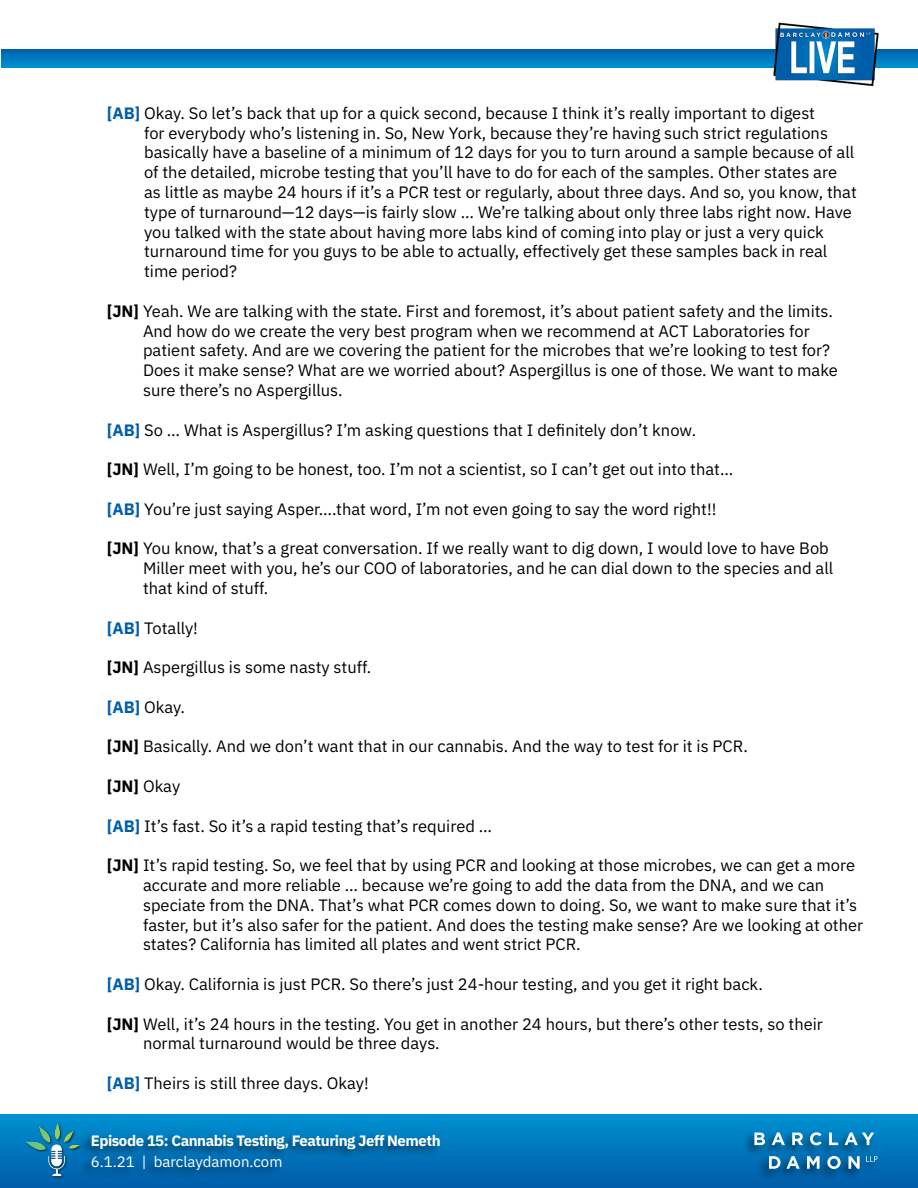
<style>
.page{position:relative;width:918px;height:1188px;background:#fff}
.page>*{position:absolute;margin:0;border:0;box-sizing:border-box;transform-origin:0 0}
.t1{font:16.5px/19.8px "IBM Plex Sans";color:#000}
.t2{font:700 16.5px "IBM Plex Sans";color:#000}
.t3{font:700 15px "IBM Plex Sans";letter-spacing:-.03em;color:#fff}
.t4{font:15px "IBM Plex Sans";color:#fff}
.s1{font-weight:700;color:#005daa}
.s2{font-weight:700}
.s3{font-weight:400}
</style>
<div class="page">
<svg style="left:2px;top:49px;width:916px;height:19px;background:#0078be"></svg>
<img style="left:771px;top:22px;width:110px;height:65px">
<div style="left:0;top:1114px;width:918px;height:74px;background:linear-gradient(to bottom,#0091d1,#005ca9)"></div>
<img style="left:24px;top:1121px;width:60px;height:59px">
<div style="left:80px;top:1132px;width:362px;height:50px;background:#000;opacity:.55"></div>
<div style="left:742px;top:1130px;width:138px;height:51px;background:#000;opacity:.55"></div>
<svg style="left:866px;top:1156px;width:11px;height:6px"></svg>
<svg style="left:754px;top:1133px;width:11px;height:12px"></svg>
<svg style="left:772px;top:1132px;width:13px;height:13px"></svg>
<svg style="left:792px;top:1133px;width:11px;height:12px"></svg>
<svg style="left:810px;top:1132px;width:12px;height:13px"></svg>
<svg style="left:829px;top:1133px;width:9px;height:12px"></svg>
<svg style="left:845px;top:1132px;width:29px;height:13px"></svg>
<svg style="left:769px;top:1156px;width:31px;height:13px"></svg>
<svg style="left:807px;top:1156px;width:13px;height:13px"></svg>
<svg style="left:827px;top:1156px;width:14px;height:13px"></svg>
<svg style="left:848px;top:1156px;width:12px;height:13px"></svg>
<p class="t1" style="left:144px;top:102px;width:714px;text-indent:-37px"><span class="s1">[AB]</span> Okay. So let’s back that up for a quick second, because I think it’s really important to digest<br>for everybody who’s listening in. So, New York, because they’re having such strict regulations basically have a baseline of a minimum of 12 days for you to turn around a sample because of all of the detailed, microbe testing that you’ll have to do for each of the samples. Other states are as little as maybe 24 hours if it’s a PCR test or regularly, about three days. And so, you know, that type of turnaround—12 days—is fairly slow … We’re talking about only three labs right now. Have you talked with the state about having more labs kind of coming into play or just a very quick turnaround time for you guys to be able to actually, effectively get these samples back in real time period?</p>
<p class="t1" style="left:143px;top:300px;width:696px;text-indent:-36px"><span class="s2">[JN]</span> Yeah. We are talking with the state. First and foremost, it’s about patient safety and the limits.<br>And how do we create the very best program when we recommend at ACT Laboratories for patient safety. And are we covering the patient for the microbes that we’re looking to test for?<br>Does it make sense? What are we worried about? Aspergillus is one of those. We want to make sure there’s no Aspergillus.</p>
<p class="t1" style="left:107px;top:418px;width:591px"><span class="s1">[AB]</span> So … What is Aspergillus? I’m asking questions that I definitely don’t know.</p>
<p class="t1" style="left:107px;top:458px;width:628px"><span class="s2">[JN]</span> Well, I’m going to be honest, too. I’m not a scientist, so I can’t get out into that...</p>
<p class="t1" style="left:107px;top:498px;width:611px"><span class="s1">[AB]</span> You’re just saying Asper….that word, I’m not even going to say the word right!!</p>
<p class="t1" style="left:143px;top:537px;width:692px;text-indent:-36px"><span class="s2">[JN]</span> You know, that’s a great conversation. If we really want to dig down, I would love to have Bob<br>Miller meet with you, he’s our COO of laboratories, and he can dial down to the species and all that kind of stuff.</p>
<p class="t1" style="left:107px;top:616px;width:93px"><span class="s1">[AB]</span> Totally!</p>
<p class="t1" style="left:107px;top:656px;width:266px"><span class="s2">[JN]</span> Aspergillus is some nasty stuff.</p>
<p class="t1" style="left:107px;top:696px;width:80px"><span class="s1">[AB]</span> Okay.</p>
<p class="t1" style="left:107px;top:735px;width:643px"><span class="s2">[JN]</span> Basically. And we don’t want that in our cannabis. And the way to test for it is PCR.</p>
<p class="t2" style="left:107px;top:773px;width:75px">[JN] <span class="s3">Okay</span></p>
<p class="t1" style="left:107px;top:814px;width:387px"><span class="s1">[AB]</span> It’s fast. So it’s a rapid testing that’s required …</p>
<p class="t1" style="left:143px;top:854px;width:722px;text-indent:-36px"><span class="s2">[JN]</span> It’s rapid testing. So, we feel that by using PCR and looking at those microbes, we can get a more accurate and more reliable … because we’re going to add the data from the DNA, and we can speciate from the DNA. That’s what PCR comes down to doing. So, we want to make sure that it’s faster, but it’s also safer for the patient. And does the testing make sense? Are we looking at other states? California has limited all plates and went strict PCR.</p>
<p class="t1" style="left:107px;top:973px;width:657px"><span class="s1">[AB]</span> Okay. California is just PCR. So there’s just 24-hour testing, and you get it right back.</p>
<p class="t1" style="left:143px;top:1012px;width:682px;text-indent:-36px"><span class="s2">[JN]</span> Well, it’s 24 hours in the testing. You get in another 24 hours, but there’s other tests, so their normal turnaround would be three days.</p>
<p class="t1" style="left:107px;top:1072px;width:263px"><span class="s1">[AB]</span> Theirs is still three days. Okay!</p>
<p class="t3" style="left:91px;top:1128px;width:352px">Episode 15: Cannabis Testing, Featuring Jeff Nemeth</p>
<p class="t4" style="left:91px;top:1150px;width:193px">6.1.21 | barclaydamon.com</p>
</div>
